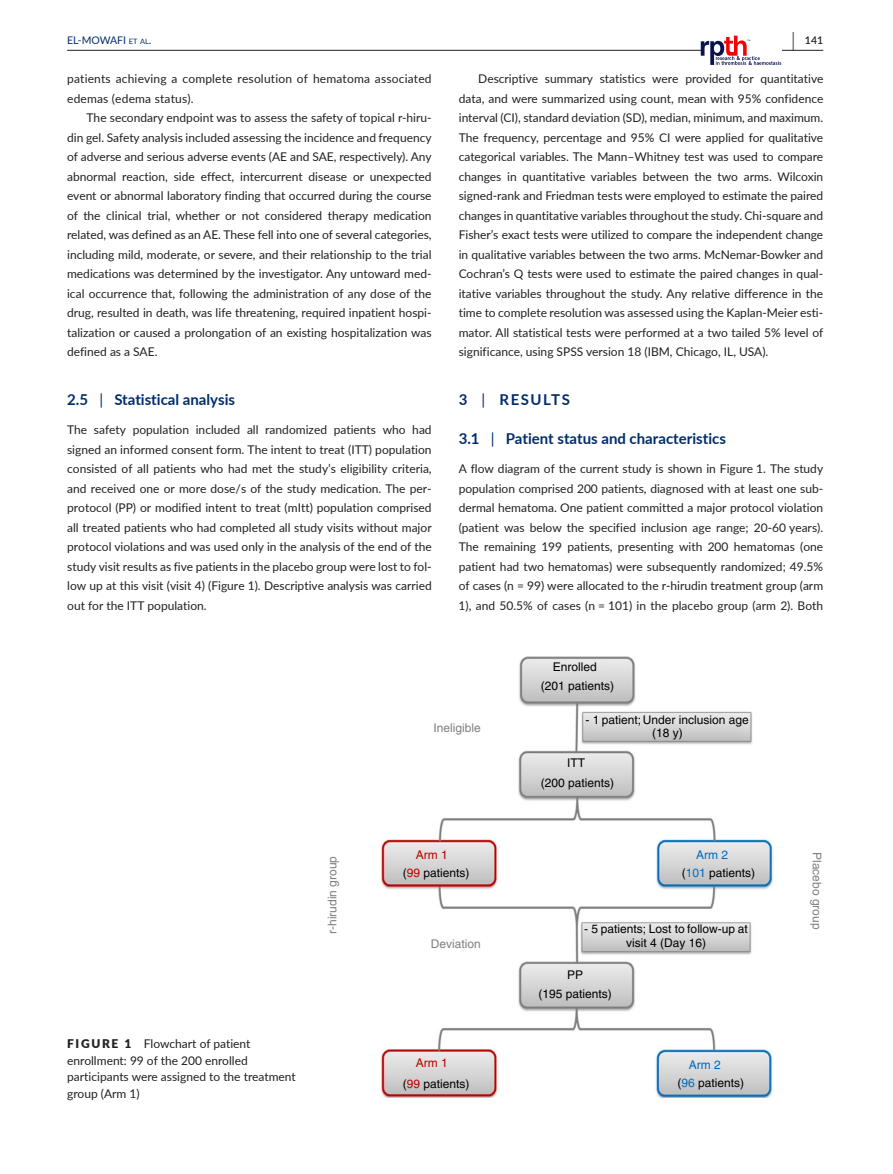
<style>
.page{position:relative;width:893px;height:1174px;background:#fff}
.page>*{position:absolute;margin:0;border:0;box-sizing:border-box;transform-origin:0 0}
.t1{font:600 19.5px "Lato";color:#231f20;scale:.48 1}
.t2{font:700 15px "Lato";color:#002c6b}
.t3{font:700 15px "Lato";letter-spacing:.1em;color:#002c6b}
.t4{font:12px/19.5px "Lato";color:#231f20;text-align:justify}
.t5{font:12px/18.9px "Helvetica";color:#000;text-align:center}
.t6{font:12px "Helvetica";color:#7f7f7f}
.t7{font:10.5px "Lato";color:#002c6b}
.t8{font:600 10.5px "Lato";color:#231f20}
.s1{font-size:7.35px}
.s2{font-weight:400}
.s3{font-weight:900}
.s4{color:#c00101}
.s5{color:#0069be}
.s6{color:#026fc0}
</style>
<div class="page">
<hr style="left:67px;top:50px;width:756px;height:1px;background:#231f20">
<svg style="left:701px;top:36px;width:80px;height:29px"></svg>
<img style="left:381px;top:656px;width:393px;height:442px">
<h1 class="t1" style="left:792px;top:26px;width:7px">|</h1>
<p class="t7" style="left:67px;top:33px;width:86px">EL-MOWAFI <span class="s1">et al</span>.</p>
<p class="t8" style="left:805px;top:33px;width:20px">141</p>
<p class="t4" style="left:67px;top:68px;width:366px">patients achieving a complete resolution of hematoma associated edemas (edema status).</p>
<p class="t4" style="left:67px;top:107px;width:366px;text-indent:20px">The secondary endpoint was to assess the safety of topical r-hiru&shy;din gel. Safety analysis included assessing the incidence and frequency of adverse and serious adverse events (AE and SAE, respectively). Any abnormal reaction, side effect, intercurrent disease or unexpected event or abnormal laboratory finding that occurred during the course of the clinical trial, whether or not considered therapy medication related, was defined as an AE. These fell into one of several categories, including mild, moderate, or severe, and their relationship to the trial medications was determined by the investigator. Any untoward med&shy;ical occurrence that, following the administration of any dose of the drug, resulted in death, was life threatening, required inpatient hospi&shy;talization or caused a prolongation of an existing hospitalization was defined as a SAE.</p>
<p class="t2" style="left:67px;top:388px;width:169px">2.5 <span class="s2">|</span> Statistical analysis</p>
<p class="t4" style="left:67px;top:419px;width:366px">The safety population included all randomized patients who had signed an informed consent form. The intent to treat (ITT) population consisted of all patients who had met the study’s eligibility criteria, and received one or more dose/s of the study medication. The per&shy;protocol (PP) or modified intent to treat (mItt) population comprised all treated patients who had completed all study visits without major protocol violations and was used only in the analysis of the end of the study visit results as five patients in the placebo group were lost to fol&shy;low up at this visit (visit 4) (Figure 1). Descriptive analysis was carried out for the ITT population.</p>
<p class="t4" style="left:459px;top:68px;width:366px;text-indent:20px">Descriptive summary statistics were provided for quantitative data, and were summarized using count, mean with 95% confidence interval (CI), standard deviation (SD), median, minimum, and maximum.<br>The frequency, percentage and 95% CI were applied for qualitative categorical variables. The Mann–Whitney test was used to compare changes in quantitative variables between the two arms. Wilcoxin signed-rank and Friedman tests were employed to estimate the paired changes in quantitative variables throughout the study. Chi-square and Fisher’s exact tests were utilized to compare the independent change in qualitative variables between the two arms. McNemar-Bowker and Cochran’s Q tests were used to estimate the paired changes in qual&shy;itative variables throughout the study. Any relative difference in the time to complete resolution was assessed using the Kaplan-Meier esti&shy;mator. All statistical tests were performed at a two tailed 5% level of significance, using SPSS version 18 (IBM, Chicago, IL, USA).</p>
<p class="t3" style="left:459px;top:388px;width:113px">3 <span class="s2">|</span> RESULTS</p>
<p class="t2" style="left:459px;top:427px;width:269px">3.1 <span class="s2">|</span> Patient status and characteristics</p>
<p class="t4" style="left:459px;top:458px;width:366px">A flow diagram of the current study is shown in Figure 1. The study population comprised 200 patients, diagnosed with at least one sub&shy;dermal hematoma. One patient committed a major protocol violation (patient was below the specified inclusion age range; 20-60 years).<br>The remaining 199 patients, presenting with 200 hematomas (one patient had two hematomas) were subsequently randomized; 49.5% of cases (n = 99) were allocated to the r-hirudin treatment group (arm 1), and 50.5% of cases (n = 101) in the placebo group (arm 2). Both</p>
<p class="t5" style="left:541px;top:657px;width:75px">Enrolled<br>(201 patients)</p>
<p class="t6" style="left:433px;top:720px;width:49px">Ineligible</p>
<p class="t5" style="left:586px;top:714px;width:165px;line-height:12.6px">- 1 patient; Under inclusion age (18 y)</p>
<p class="t5" style="left:541px;top:753px;width:75px;line-height:19.6px">ITT<br>(200 patients)</p>
<p class="t4" style="left:67px;top:1035px;width:230px;line-height:16.5px;text-align:left"><span class="s3">FIGURE 1</span> Flowchart of patient enrollment: 99 of the 200 enrolled participants were assigned to the treatment group (Arm 1)</p>
<p class="t5" style="left:403px;top:846px;width:68px;line-height:18px;text-align:left;text-indent:13px"><span class="s4">Arm 1<br></span>(<span class="s4">99</span> patients)</p>
<p class="t5" style="left:682px;top:845px;width:75px;line-height:18.3px;text-align:left;text-indent:15px"><span class="s5">Arm 2 </span>(<span class="s6">101</span> patients)</p>
<p class="t6" style="left:325px;top:934px;width:79px;rotate:-90deg">r-hirudin group</p>
<p class="t6" style="left:824px;top:852px;width:79px;rotate:90deg">Placebo group</p>
<p class="t5" style="left:584px;top:921px;width:165px;line-height:14.1px">- 5 patients; Lost to follow-up at visit 4 (Day 16)</p>
<p class="t5" style="left:538px;top:965px;width:75px">PP<br>(195 patients)</p>
<p class="t6" style="left:431px;top:936px;width:51px">Deviation</p>
<p class="t5" style="left:403px;top:1052px;width:68px;line-height:21.1px;text-align:left;text-indent:13px"><span class="s4">Arm 1<br></span>(<span class="s4">99</span> patients)</p>
<p class="t5" style="left:677px;top:1055px;width:68px;line-height:18.3px;text-align:left;text-indent:11px"><span class="s5">Arm 2<br></span>(<span class="s6">96</span> patients)</p>
</div>
